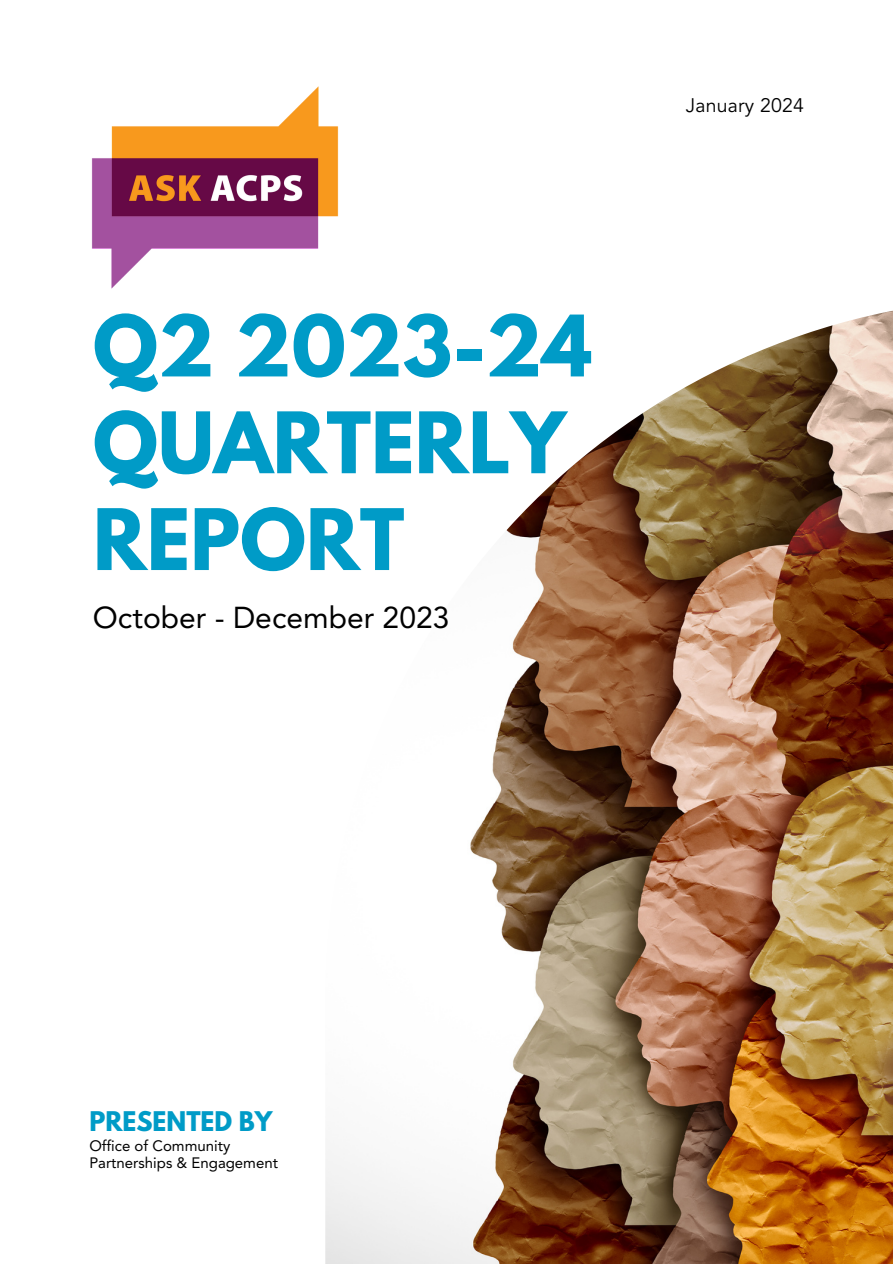
<style>
.page{position:relative;width:893px;height:1264px;background:#fff}
.page>*{position:absolute;margin:0;border:0;box-sizing:border-box;transform-origin:0 0}
.t1{font:700 75px/96.8px "League Spartan";color:#009bc7}
.t2{font:30px "Avenir LT Std";color:#000}
.t3{font:700 24px "League Spartan";color:#009bc7}
.t4{font:19.5px "Avenir LT Std";letter-spacing:.01em;color:#000}
.t5{font:15px "Avenir LT Std";color:#000}
</style>
<div class="page">
<img style="left:325px;top:311px;width:567px;height:952px">
<img style="left:91px;top:86px;width:248px;height:203px">
<h4 class="t1" style="left:93px;top:307px;width:500px">Q2 2023-24<br>QUARTERLY<br>REPORT</h4>
<h1 class="t2" style="left:93px;top:605px;width:358px">October - December 2023</h1>
<p class="t4" style="left:686px;top:97px;width:120px">January 2024</p>
<p class="t3" style="left:89px;top:1109px;width:185px">PRESENTED BY</p>
<h2 class="t5" style="left:89px;top:1139px;width:142px">Office of Community</h2>
<h3 class="t5" style="left:89px;top:1156px;width:190px">Partnerships &amp; Engagement</h3>
</div>
